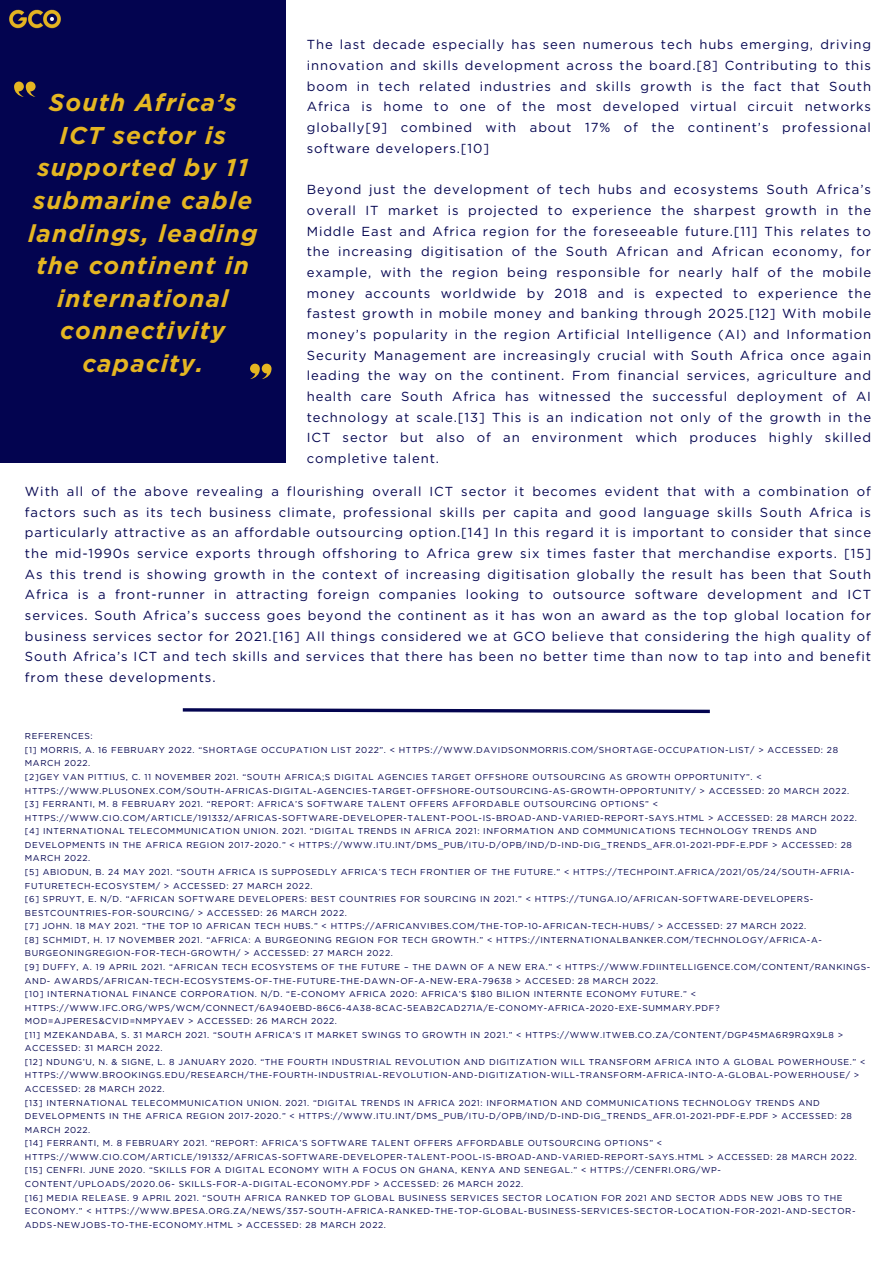
<style>
.page{position:relative;width:893px;height:1264px;background:#fff}
.page>*{position:absolute;margin:0;border:0;box-sizing:border-box;transform-origin:0 0}
.t1{font:italic 700 24.3px/32.5px "Gotham";letter-spacing:.05em;color:#e5b622;text-align:center}
.t2{font:13.05px/20.7px "Gotham";letter-spacing:.07em;color:#030450;text-align:justify}
.t3{font:8.55px/13.5px "Gotham";letter-spacing:.07em;color:#030450}
</style>
<div class="page">
<div style="left:0;top:0;width:285px;height:462px;background:#030450"></div>
<svg style="left:250px;top:363px;width:21px;height:16px"></svg>
<svg style="left:14px;top:81px;width:21px;height:16px"></svg>
<svg style="left:182px;top:708px;width:528px;height:6px"></svg>
<img style="left:9px;top:9px;width:52px;height:20px">
<p class="t1" style="left:28px;top:86px;width:231px">South Africa’s<br>ICT sector is supported by 11 submarine cable landings, leading the continent in international connectivity capacity.</p>
<p class="t2" style="left:307px;top:34px;width:565px">The last decade especially has seen numerous tech hubs emerging, driving innovation and skills development across the board.[8] Contributing to this boom in tech related industries and skills growth is the fact that South Africa is home to one of the most developed virtual circuit networks globally[9] combined with about 17% of the continent’s professional software developers.[10]</p>
<p class="t2" style="left:307px;top:179px;width:565px">Beyond just the development of tech hubs and ecosystems South Africa’s overall IT market is projected to experience the sharpest growth in the Middle East and Africa region for the foreseeable future.[11] This relates to the increasing digitisation of the South African and African economy, for example, with the region being responsible for nearly half of the mobile money accounts worldwide by 2018 and is expected to experience the fastest growth in mobile money and banking through 2025.[12] With mobile money’s popularity in the region Artificial Intelligence (AI) and Information Security Management are increasingly crucial with South Africa once again leading the way on the continent. From financial services, agriculture and health care South Africa has witnessed the successful deployment of AI technology at scale.[13] This is an indication not only of the growth in the ICT sector but also of an environment which produces highly skilled completive talent.</p>
<p class="t2" style="left:25px;top:481px;width:847px">With all of the above revealing a flourishing overall ICT sector it becomes evident that with a combination of factors such as its tech business climate, professional skills per capita and good language skills South Africa is particularly attractive as an affordable outsourcing option.[14] In this regard it is important to consider that since the mid-1990s service exports through offshoring to Africa grew six times faster that merchandise exports. [15] As this trend is showing growth in the context of increasing digitisation globally the result has been that South Africa is a front-runner in attracting foreign companies looking to outsource software development and ICT services. South Africa’s success goes beyond the continent as it has won an award as the top global location for business services sector for 2021.[16] All things considered we at GCO believe that considering the high quality of South Africa’s ICT and tech skills and services that there has been no better time than now to tap into and benefit from these developments.</p>
<p class="t3" style="left:25px;top:729px;width:69px">REFERENCES:</p>
<p class="t3" style="left:25px;top:743px;width:814px">[1] MORRIS, A. 16 FEBRUARY 2022. “SHORTAGE OCCUPATION LIST 2022”. &lt; HTTPS://WWW.DAVIDSONMORRIS.COM/SHORTAGE-OCCUPATION-LIST/ &gt; ACCESSED: 28<br>MARCH 2022.</p>
<p class="t3" style="left:25px;top:770px;width:825px">[2]GEY VAN PITTIUS, C. 11 NOVEMBER 2021. “SOUTH AFRICA;S DIGITAL AGENCIES TARGET OFFSHORE OUTSOURCING AS GROWTH OPPORTUNITY”. &lt;<br>HTTPS://WWW.PLUSONEX.COM/SOUTH-AFRICAS-DIGITAL-AGENCIES-TARGET-OFFSHORE-OUTSOURCING-AS-GROWTH-OPPORTUNITY/ &gt; ACCESSED: 20 MARCH 2022.</p>
<p class="t3" style="left:25px;top:797px;width:833px">[3] FERRANTI, M. 8 FEBRUARY 2021. “REPORT: AFRICA’S SOFTWARE TALENT OFFERS AFFORDABLE OUTSOURCING OPTIONS” &lt;<br>HTTPS://WWW.CIO.COM/ARTICLE/191332/AFRICAS-SOFTWARE-DEVELOPER-TALENT-POOL-IS-BROAD-AND-VARIED-REPORT-SAYS.HTML &gt; ACCESSED: 28 MARCH 2022.</p>
<p class="t3" style="left:25px;top:824px;width:828px">[4] INTERNATIONAL TELECOMMUNICATION UNION. 2021. “DIGITAL TRENDS IN AFRICA 2021: INFORMATION AND COMMUNICATIONS TECHNOLOGY TRENDS AND<br>DEVELOPMENTS IN THE AFRICA REGION 2017-2020.” &lt; HTTPS://WWW.ITU.INT/DMS_PUB/ITU-D/OPB/IND/D-IND-DIG_TRENDS_AFR.01-2021-PDF-E.PDF &gt; ACCESSED: 28<br>MARCH 2022.</p>
<p class="t3" style="left:25px;top:865px;width:830px">[5] ABIODUN, B. 24 MAY 2021. “SOUTH AFRICA IS SUPPOSEDLY AFRICA’S TECH FRONTIER OF THE FUTURE.” &lt; HTTPS://TECHPOINT.AFRICA/2021/05/24/SOUTH-AFRIA-<br>FUTURETECH-ECOSYSTEM/ &gt; ACCESSED: 27 MARCH 2022.</p>
<p class="t3" style="left:25px;top:892px;width:789px">[6] SPRUYT, E. N/D. “AFRICAN SOFTWARE DEVELOPERS: BEST COUNTRIES FOR SOURCING IN 2021.” &lt; HTTPS://TUNGA.IO/AFRICAN-SOFTWARE-DEVELOPERS-<br>BESTCOUNTRIES-FOR-SOURCING/ &gt; ACCESSED: 26 MARCH 2022.</p>
<p class="t3" style="left:25px;top:919px;width:782px">[7] JOHN. 18 MAY 2021. “THE TOP 10 AFRICAN TECH HUBS.” &lt; HTTPS://AFRICANVIBES.COM/THE-TOP-10-AFRICAN-TECH-HUBS/ &gt; ACCESSED: 27 MARCH 2022.</p>
<p class="t3" style="left:25px;top:933px;width:798px">[8] SCHMIDT, H. 17 NOVEMBER 2021. “AFRICA: A BURGEONING REGION FOR TECH GROWTH.” &lt; HTTPS://INTERNATIONALBANKER.COM/TECHNOLOGY/AFRICA-A-<br>BURGEONINGREGION-FOR-TECH-GROWTH/ &gt; ACCESSED: 27 MARCH 2022.</p>
<p class="t3" style="left:25px;top:960px;width:846px">[9] DUFFY, A. 19 APRIL 2021. “AFRICAN TECH ECOSYSTEMS OF THE FUTURE – THE DAWN OF A NEW ERA.” &lt; HTTPS://WWW.FDIINTELLIGENCE.COM/CONTENT/RANKINGS-<br>AND- AWARDS/AFRICAN-TECH-ECOSYSTEMS-OF-THE-FUTURE-THE-DAWN-OF-A-NEW-ERA-79638 &gt; ACCESED: 28 MARCH 2022.</p>
<p class="t3" style="left:25px;top:987px;width:696px">[10] INTERNATIONAL FINANCE CORPORATION. N/D. “E-CONOMY AFRICA 2020: AFRICA’S $180 BILION INTERNTE ECONOMY FUTURE.” &lt;<br>HTTPS://WWW.IFC.ORG/WPS/WCM/CONNECT/6A940EBD-86C6-4A38-8CAC-5EAB2CAD271A/E-CONOMY-AFRICA-2020-EXE-SUMMARY.PDF?<br>MOD=AJPERES&amp;CVID=NMPYAEV &gt; ACCESSED: 26 MARCH 2022.</p>
<p class="t3" style="left:25px;top:1027px;width:819px">[11] MZEKANDABA, S. 31 MARCH 2021. “SOUTH AFRICA’S IT MARKET SWINGS TO GROWTH IN 2021.” &lt; HTTPS://WWW.ITWEB.CO.ZA/CONTENT/DGP45MA6R9RQX9L8 &gt;<br>ACCESSED: 31 MARCH 2022.</p>
<p class="t3" style="left:25px;top:1055px;width:842px">[12] NDUNG’U, N. &amp; SIGNE, L. 8 JANUARY 2020. “THE FOURTH INDUSTRIAL REVOLUTION AND DIGITIZATION WILL TRANSFORM AFRICA INTO A GLOBAL POWERHOUSE.” &lt;<br>HTTPS://WWW.BROOKINGS.EDU/RESEARCH/THE-FOURTH-INDUSTRIAL-REVOLUTION-AND-DIGITIZATION-WILL-TRANSFORM-AFRICA-INTO-A-GLOBAL-POWERHOUSE/ &gt;<br>ACCESSED: 28 MARCH 2022.</p>
<p class="t3" style="left:25px;top:1095px;width:828px">[13] INTERNATIONAL TELECOMMUNICATION UNION. 2021. “DIGITAL TRENDS IN AFRICA 2021: INFORMATION AND COMMUNICATIONS TECHNOLOGY TRENDS AND<br>DEVELOPMENTS IN THE AFRICA REGION 2017-2020.” &lt; HTTPS://WWW.ITU.INT/DMS_PUB/ITU-D/OPB/IND/D-IND-DIG_TRENDS_AFR.01-2021-PDF-E.PDF &gt; ACCESSED: 28<br>MARCH 2022.</p>
<p class="t3" style="left:25px;top:1136px;width:833px">[14] FERRANTI, M. 8 FEBRUARY 2021. “REPORT: AFRICA’S SOFTWARE TALENT OFFERS AFFORDABLE OUTSOURCING OPTIONS” &lt;<br>HTTPS://WWW.CIO.COM/ARTICLE/191332/AFRICAS-SOFTWARE-DEVELOPER-TALENT-POOL-IS-BROAD-AND-VARIED-REPORT-SAYS.HTML &gt; ACCESSED: 28 MARCH 2022.</p>
<p class="t3" style="left:25px;top:1163px;width:697px">[15] CENFRI. JUNE 2020. “SKILLS FOR A DIGITAL ECONOMY WITH A FOCUS ON GHANA, KENYA AND SENEGAL.” &lt; HTTPS://CENFRI.ORG/WP-<br>CONTENT/UPLOADS/2020.06- SKILLS-FOR-A-DIGITAL-ECONOMY.PDF &gt; ACCESSED: 26 MARCH 2022.</p>
<p class="t3" style="left:25px;top:1190px;width:832px">[16] MEDIA RELEASE. 9 APRIL 2021. “SOUTH AFRICA RANKED TOP GLOBAL BUSINESS SERVICES SECTOR LOCATION FOR 2021 AND SECTOR ADDS NEW JOBS TO THE<br>ECONOMY.” &lt; HTTPS://WWW.BPESA.ORG.ZA/NEWS/357-SOUTH-AFRICA-RANKED-THE-TOP-GLOBAL-BUSINESS-SERVICES-SECTOR-LOCATION-FOR-2021-AND-SECTOR-<br>ADDS-NEWJOBS-TO-THE-ECONOMY.HTML &gt; ACCESSED: 28 MARCH 2022.</p>
</div>
